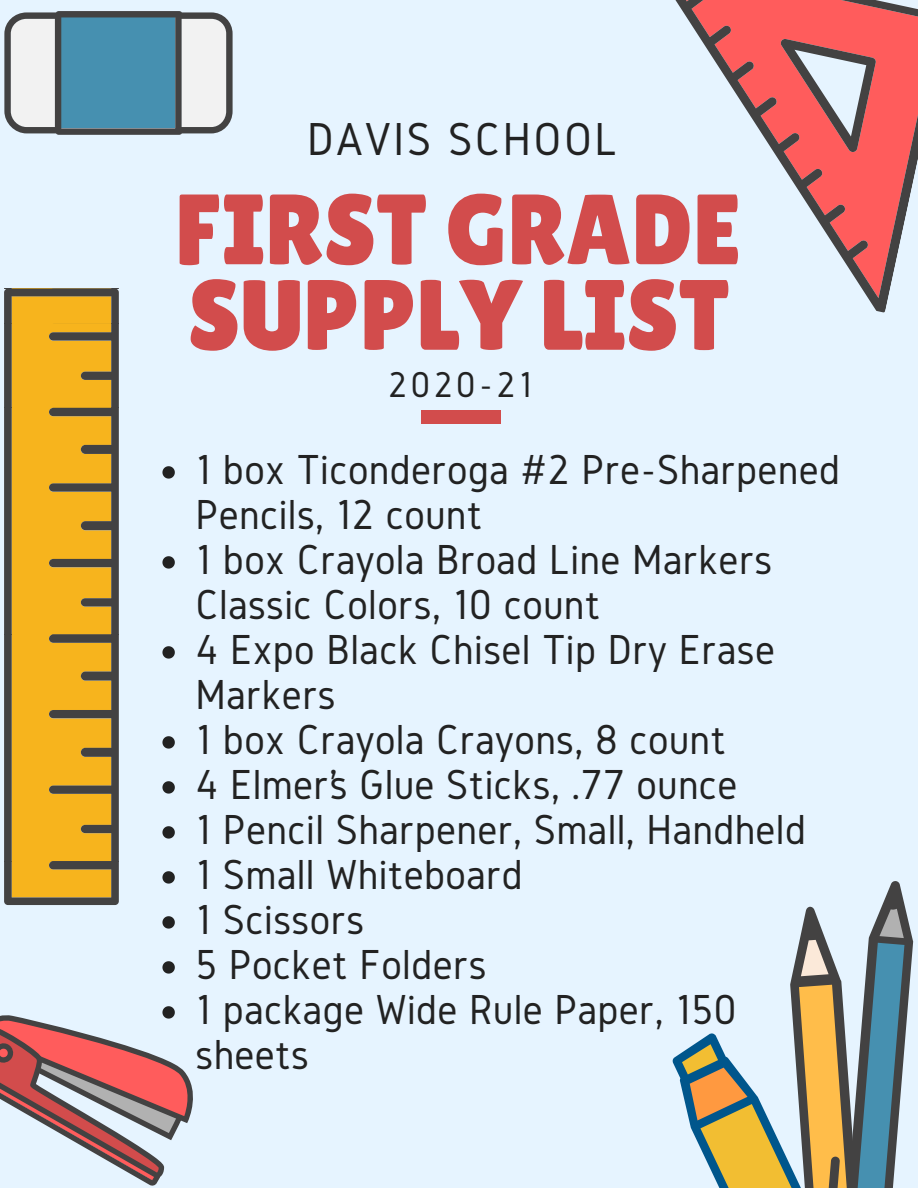
<style>
.page{position:relative;width:918px;height:1188px;background:#e6f4ff}
.page>*{position:absolute;margin:0;border:0;box-sizing:border-box;transform-origin:0 0}
.t1{font:99.6px/85.5px "Lilita One";color:#d24c4c}
.t2{font:48px "Gidole";letter-spacing:.05em;color:#222}
.t3{font:43.65px/45px "Gidole";letter-spacing:.01em;color:#222}
.t4{font:37.35px "Gidole";letter-spacing:.09em;color:#222}
</style>
<div class="page">
<svg style="left:4px;top:289px;width:115px;height:616px;background:#cc9927"></svg>
<svg style="left:675px;top:0;width:243px;height:313px"></svg>
<svg style="left:4px;top:11px;width:229px;height:123px"></svg>
<svg style="left:162px;top:466px;width:13px;height:13px"></svg>
<svg style="left:162px;top:556px;width:13px;height:13px"></svg>
<svg style="left:162px;top:646px;width:13px;height:13px"></svg>
<svg style="left:162px;top:736px;width:13px;height:13px"></svg>
<svg style="left:162px;top:781px;width:13px;height:13px"></svg>
<svg style="left:162px;top:826px;width:13px;height:13px"></svg>
<svg style="left:162px;top:871px;width:13px;height:13px"></svg>
<svg style="left:162px;top:916px;width:13px;height:13px"></svg>
<svg style="left:0;top:961px;width:193px;height:225px"></svg>
<svg style="left:672px;top:881px;width:242px;height:307px"></svg>
<div style="left:421px;top:411px;width:80px;height:12px;background:#d24c4c"></div>
<p class="t2" style="left:307px;top:113px;width:312px">DAVIS SCHOOL</p>
<h1 class="t1" style="left:175px;top:186px;width:568px">FIRST GRADE<br>SUPPLY LIST</h1>
<p class="t4" style="left:388px;top:364px;width:146px">2020-21</p>
<p class="t3" style="left:195px;top:447px;width:646px">1 box Ticonderoga #2 Pre-Sharpened<br>Pencils, 12 count<br>1 box Crayola Broad Line Markers<br>Classic Colors, 10 count<br>4 Expo Black Chisel Tip Dry Erase<br>Markers<br>1 box Crayola Crayons, 8 count<br>4 Elmer’s Glue Sticks, .77 ounce<br>1 Pencil Sharpener, Small, Handheld<br>1 Small Whiteboard<br>1 Scissors<br>5 Pocket Folders<br>1 package Wide Rule Paper, 150 sheets</p>
</div>
